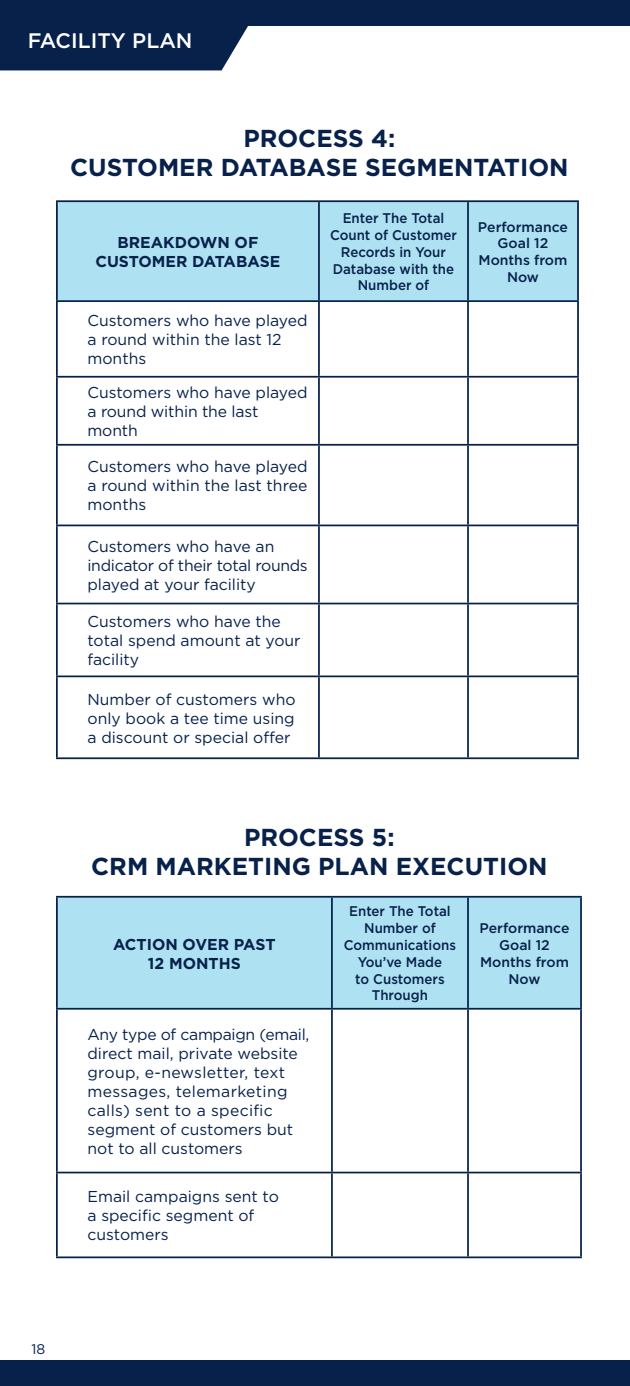
<style>
.page{position:relative;width:630px;height:1386px;background:#fff}
.page>*{position:absolute;margin:0;border:0;box-sizing:border-box;transform-origin:0 0}
.t1{font:700 24.5px/29.4px "Gotham";color:#07214b;text-align:center}
.t2{font:500 21px "Gotham";color:#fff}
.t3{font:15.75px/18.9px "Gotham";color:#07214b}
.t4{font:700 15.75px/18.9px "Gotham";color:#07214b}
.t5{font:500 14px/16.8px "Gotham";color:#07214b;text-align:center;scale:.95 1}
.t6{font:500 14px/16.8px "Gotham";color:#07214b;text-align:center}
.t7{font:14px "Gotham";color:#07214b}
</style>
<div class="page">
<div style="left:0;top:25px;width:252px;height:45px;background:#07214b"></div>
<div style="left:0;top:0;width:630px;height:25px;background:#07214b"></div>
<div style="left:0;top:1361px;width:630px;height:25px;background:#07214b"></div>
<div style="left:58px;top:202px;width:519px;height:98px;background:#aee1f2"></div>
<svg style="left:58px;top:375px;width:519px;height:303px"></svg>
<hr style="left:319px;top:200px;width:149px;height:2px;background:#07214b">
<hr style="left:468px;top:200px;width:111px;height:2px;background:#07214b">
<hr style="left:467px;top:202px;width:2px;height:98px;background:#07214b">
<hr style="left:577px;top:202px;width:2px;height:98px;background:#07214b">
<hr style="left:56px;top:300px;width:263px;height:2px;background:#07214b">
<hr style="left:319px;top:300px;width:149px;height:2px;background:#07214b">
<hr style="left:468px;top:300px;width:111px;height:2px;background:#07214b">
<hr style="left:467px;top:302px;width:2px;height:74px;background:#07214b">
<hr style="left:577px;top:302px;width:2px;height:74px;background:#07214b">
<hr style="left:467px;top:378px;width:2px;height:66px;background:#07214b">
<hr style="left:577px;top:378px;width:2px;height:66px;background:#07214b">
<hr style="left:467px;top:446px;width:2px;height:79px;background:#07214b">
<hr style="left:577px;top:446px;width:2px;height:79px;background:#07214b">
<hr style="left:467px;top:526px;width:2px;height:77px;background:#07214b">
<hr style="left:577px;top:526px;width:2px;height:77px;background:#07214b">
<hr style="left:467px;top:604px;width:2px;height:72px;background:#07214b">
<hr style="left:577px;top:604px;width:2px;height:72px;background:#07214b">
<hr style="left:467px;top:677px;width:2px;height:80px;background:#07214b">
<hr style="left:577px;top:677px;width:2px;height:80px;background:#07214b">
<hr style="left:56px;top:376px;width:263px;height:2px;background:#07214b">
<hr style="left:319px;top:376px;width:149px;height:2px;background:#07214b">
<hr style="left:468px;top:376px;width:111px;height:2px;background:#07214b">
<hr style="left:56px;top:444px;width:263px;height:2px;background:#07214b">
<hr style="left:319px;top:444px;width:149px;height:2px;background:#07214b">
<hr style="left:468px;top:444px;width:111px;height:2px;background:#07214b">
<hr style="left:56px;top:525px;width:263px;height:1px;background:#07214b">
<hr style="left:319px;top:525px;width:149px;height:1px;background:#07214b">
<hr style="left:468px;top:525px;width:111px;height:1px;background:#07214b">
<hr style="left:56px;top:603px;width:263px;height:1px;background:#07214b">
<hr style="left:319px;top:603px;width:149px;height:1px;background:#07214b">
<hr style="left:468px;top:603px;width:111px;height:1px;background:#07214b">
<hr style="left:56px;top:676px;width:263px;height:1px;background:#07214b">
<hr style="left:319px;top:676px;width:149px;height:1px;background:#07214b">
<hr style="left:468px;top:676px;width:111px;height:1px;background:#07214b">
<hr style="left:56px;top:757px;width:263px;height:2px;background:#07214b">
<hr style="left:319px;top:757px;width:149px;height:2px;background:#07214b">
<hr style="left:468px;top:757px;width:111px;height:2px;background:#07214b">
<hr style="left:56px;top:200px;width:263px;height:2px;background:#07214b">
<hr style="left:56px;top:202px;width:2px;height:98px;background:#07214b">
<hr style="left:318px;top:202px;width:2px;height:98px;background:#07214b">
<hr style="left:56px;top:302px;width:2px;height:74px;background:#07214b">
<hr style="left:318px;top:302px;width:2px;height:74px;background:#07214b">
<hr style="left:56px;top:378px;width:2px;height:66px;background:#07214b">
<hr style="left:318px;top:378px;width:2px;height:66px;background:#07214b">
<hr style="left:56px;top:446px;width:2px;height:79px;background:#07214b">
<hr style="left:318px;top:446px;width:2px;height:79px;background:#07214b">
<hr style="left:56px;top:526px;width:2px;height:77px;background:#07214b">
<hr style="left:318px;top:526px;width:2px;height:77px;background:#07214b">
<hr style="left:56px;top:604px;width:2px;height:72px;background:#07214b">
<hr style="left:318px;top:604px;width:2px;height:72px;background:#07214b">
<hr style="left:56px;top:677px;width:2px;height:80px;background:#07214b">
<hr style="left:318px;top:677px;width:2px;height:80px;background:#07214b">
<div style="left:58px;top:898px;width:522px;height:110px;background:#aee1f2"></div>
<svg style="left:58px;top:1171px;width:522px;height:3px"></svg>
<hr style="left:332px;top:896px;width:136px;height:2px;background:#07214b">
<hr style="left:468px;top:896px;width:114px;height:2px;background:#07214b">
<hr style="left:467px;top:898px;width:2px;height:110px;background:#07214b">
<hr style="left:580px;top:898px;width:2px;height:110px;background:#07214b">
<hr style="left:56px;top:1008px;width:276px;height:2px;background:#07214b">
<hr style="left:332px;top:1008px;width:136px;height:2px;background:#07214b">
<hr style="left:468px;top:1008px;width:114px;height:2px;background:#07214b">
<hr style="left:467px;top:1010px;width:2px;height:162px;background:#07214b">
<hr style="left:580px;top:1010px;width:2px;height:162px;background:#07214b">
<hr style="left:467px;top:1173px;width:2px;height:83px;background:#07214b">
<hr style="left:580px;top:1173px;width:2px;height:83px;background:#07214b">
<hr style="left:56px;top:1172px;width:276px;height:1px;background:#07214b">
<hr style="left:332px;top:1172px;width:136px;height:1px;background:#07214b">
<hr style="left:468px;top:1172px;width:114px;height:1px;background:#07214b">
<hr style="left:56px;top:1256px;width:276px;height:2px;background:#07214b">
<hr style="left:332px;top:1256px;width:136px;height:2px;background:#07214b">
<hr style="left:468px;top:1256px;width:114px;height:2px;background:#07214b">
<hr style="left:56px;top:896px;width:276px;height:2px;background:#07214b">
<hr style="left:56px;top:898px;width:2px;height:110px;background:#07214b">
<hr style="left:331px;top:898px;width:2px;height:110px;background:#07214b">
<hr style="left:56px;top:1010px;width:2px;height:162px;background:#07214b">
<hr style="left:331px;top:1010px;width:2px;height:162px;background:#07214b">
<hr style="left:56px;top:1173px;width:2px;height:83px;background:#07214b">
<hr style="left:331px;top:1173px;width:2px;height:83px;background:#07214b">
<h2 class="t2" style="left:28px;top:27px;width:166px">Facility Plan</h2>
<h1 class="t1" style="left:70px;top:123px;width:500px">PROCESS 4:<br>CUSTOMER DATABASE SEGMENTATION</h1>
<p class="t4" style="left:95px;top:233px;width:186px;text-indent:122px">N OF<br>CU STO MER DATABASE</p>
<p class="t4" style="left:117px;top:233px;width:72px">BREAKDOW</p>
<p class="t3" style="left:88px;top:311px;width:222px">Customers who have played a round within the last 12 months</p>
<p class="t3" style="left:88px;top:383px;width:222px">Customers who have played a round within the last month</p>
<p class="t3" style="left:88px;top:457px;width:222px;text-align:justify">Customers who have played a round within the last three months</p>
<p class="t3" style="left:88px;top:537px;width:222px">Customers who have an indicator of their total rounds played at your facility</p>
<p class="t3" style="left:88px;top:612px;width:215px">Customers who have the total spend amount at your facility</p>
<p class="t3" style="left:88px;top:689px;width:210px;text-align:justify">N umber of customers who only book a tee time using a discount or special offer</p>
<p class="t5" style="left:330px;top:210px;width:135px">Enter The Total<br>Count of Customer<br>Records in Your<br>Database with the<br>Number of</p>
<p class="t6" style="left:478px;top:218px;width:92px">Performance<br>Goal 12<br>Months from<br>Now</p>
<h1 class="t1" style="left:244px;top:822px;width:152px">PROCESS 5:</h1>
<h1 class="t1" style="left:91px;top:852px;width:19px">CRM</h1>
<h1 class="t1" style="left:156px;top:852px;width:393px">MARKETING PLAN EXECUTION</h1>
<p class="t7" style="left:32px;top:1340px;width:15px">18</p>
<p class="t4" style="left:113px;top:934px;width:164px;text-align:center">ACTIO N OVER PAST<br>12 MONTHS</p>
<p class="t3" style="left:88px;top:1025px;width:223px">Any type of campaign (email, direct mail, private website group, e-newsletter, text messages, telemarketing calls) sent to a specific segment of customers but not to all customers</p>
<p class="t3" style="left:88px;top:1187px;width:193px">Email campaigns sent to a specific segment of customers</p>
<p class="t5" style="left:344px;top:903px;width:120px">Enter The Total<br>Number of<br>Communications<br>You’ve Made<br>to Customers<br>Through</p>
<p class="t6" style="left:479px;top:920px;width:92px">Performance<br>Goal 12<br>Months from<br>Now</p>
</div>
